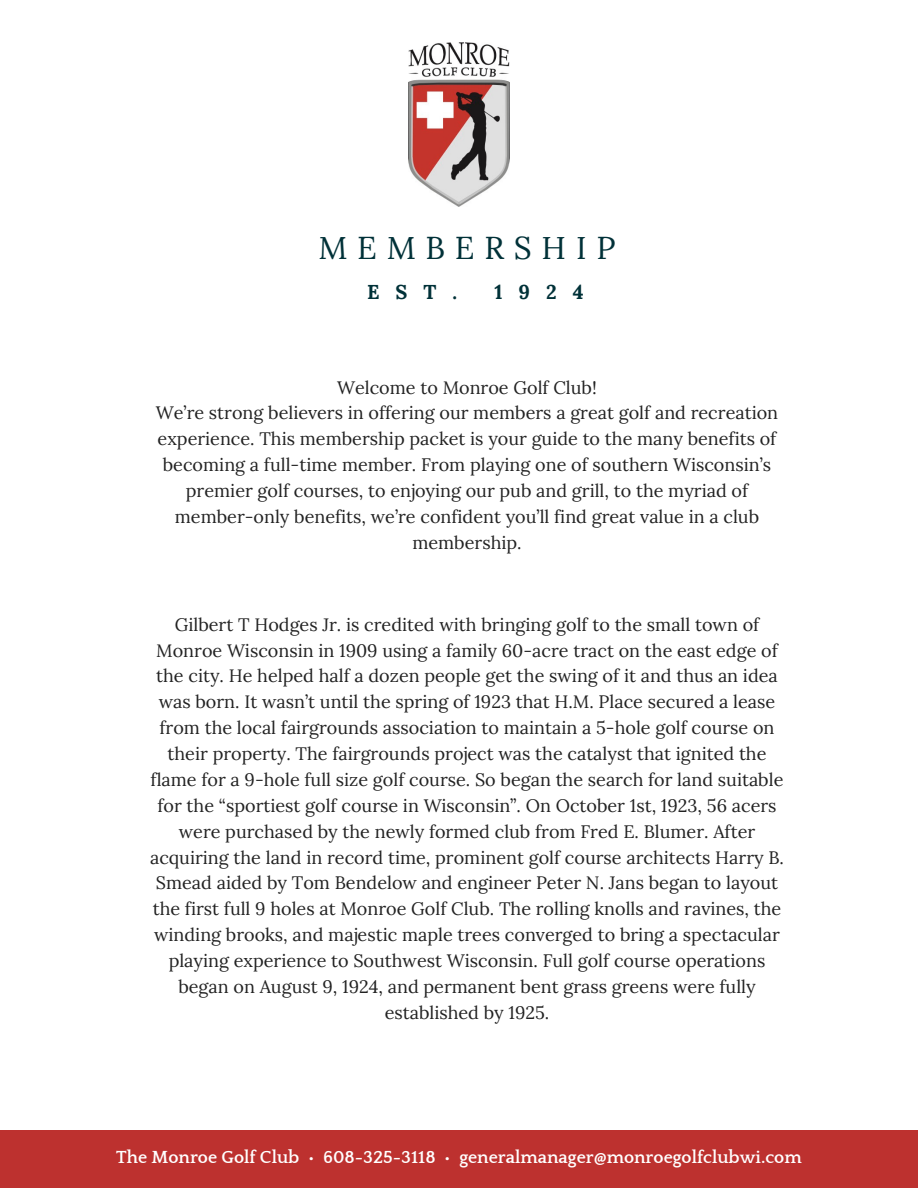
<style>
.page{position:relative;width:918px;height:1188px;background:#fff}
.page>*{position:absolute;margin:0;border:0;box-sizing:border-box;transform-origin:0 0}
.t1{font:31.65px "Lora";letter-spacing:.31em;color:#003138}
.t2{font:700 19.95px "Lora";letter-spacing:.8em;color:#003138}
.t3{font:18px/25.8px "Lora";color:#222;text-align:center}
.t4{font:700 18px "Quattrocento";color:#fff}
</style>
<div class="page">
<img style="left:409px;top:42px;width:101px;height:165px">
<div style="left:0;top:1131px;width:918px;height:57px;background:#bd312f"></div>
<h1 class="t1" style="left:319px;top:227px;width:299px">MEMBERSHIP</h1>
<h2 class="t2" style="left:367px;top:279px;width:92px">EST.</h2>
<h2 class="t2" style="left:494px;top:279px;width:91px">1924</h2>
<p class="t3" style="left:337px;top:374px;width:261px">Welcome to Monroe Golf Club!</p>
<p class="t3" style="left:156px;top:400px;width:624px">We’re strong believers in offering our members a great golf and recreation experience. This membership packet is your guide to the many benefits of becoming a full-time member. From playing one of southern Wisconsin’s premier golf courses, to enjoying our pub and grill, to the myriad of member-only benefits, we’re confident you’ll find great value in a club membership.</p>
<p class="t3" style="left:150px;top:611px;width:635px">Gilbert T Hodges Jr. is credited with bringing golf to the small town of Monroe Wisconsin in 1909 using a family 60-acre tract on the east edge of the city. He helped half a dozen people get the swing of it and thus an idea was born. It wasn’t until the spring of 1923 that H.M. Place secured a lease from the local fairgrounds association to maintain a 5-hole golf course on their property. The fairgrounds project was the catalyst that ignited the flame for a 9-hole full size golf course. So began the search for land suitable for the “sportiest golf course in Wisconsin”. On October 1st, 1923, 56 acers were purchased by the newly formed club from Fred E. Blumer. After acquiring the land in record time, prominent golf course architects Harry B.<br>Smead aided by Tom Bendelow and engineer Peter N. Jans began to layout the first full 9 holes at Monroe Golf Club. The rolling knolls and ravines, the winding brooks, and majestic maple trees converged to bring a spectacular playing experience to Southwest Wisconsin. Full golf course operations began on August 9, 1924, and permanent bent grass greens were fully established by 1925.</p>
<p class="t4" style="left:116px;top:1148px;width:687px">The Monroe Golf Club • 608-325-3118 • generalmanager@monroegolfclubwi.com</p>
</div>
